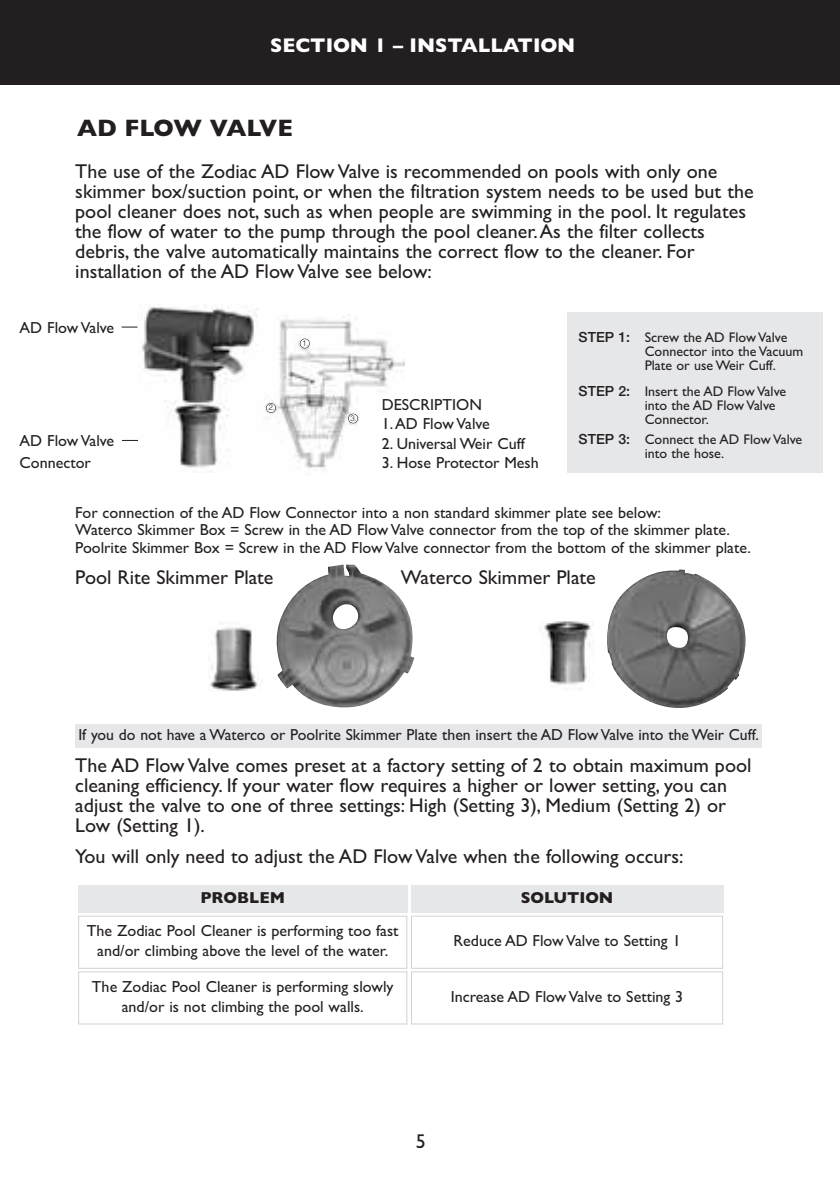
<style>
.page{position:relative;width:840px;height:1191px;background:#fff}
.page>*{position:absolute;margin:0;border:0;box-sizing:border-box;transform-origin:0 0}
.t1{font:700 24px "Gill Sans";letter-spacing:-.005em;color:#231f20}
.t2{font:20px/20px "Gill Sans";color:#231f20}
.t3{font:700 20px "Gill Sans";color:#fff}
.t4{font:16px/17.4px "Gill Sans";color:#231f20}
.t5{font:700 16px "Gill Sans";color:#231f20}
.t6{font:14px/14px "Gill Sans";color:#231f20}
.t7{font:300 8px "Helvetica";color:#231f20}
.s1{font-size:7.4px}
.s2{font-family:"Helvetica Neue";font-weight:500}
</style>
<div class="page">
<div style="left:0;top:0;width:839px;height:85px;background:#231f20"></div>
<img style="left:208px;top:623px;width:50px;height:67px">
<img style="left:544px;top:621px;width:48px;height:68px">
<svg style="left:122px;top:326px;width:15px;height:1px"></svg>
<hr style="left:122px;top:440px;width:48px;height:1px;background:#231f20">
<div style="left:567px;top:311px;width:255px;height:161px;background:#e6e7e9"></div>
<div style="left:78px;top:885px;width:329px;height:28px;background:#e6e7e9"></div>
<div style="left:78px;top:915px;width:329px;height:53px;border:1px solid #d1d2d4"></div>
<div style="left:411px;top:915px;width:311px;height:53px;border:1px solid #d1d2d4"></div>
<div style="left:78px;top:971px;width:329px;height:53px;border:1px solid #d1d2d4"></div>
<div style="left:411px;top:971px;width:311px;height:53px;border:1px solid #d1d2d4"></div>
<div style="left:411px;top:885px;width:311px;height:28px;background:#e6e7e9"></div>
<img style="left:276px;top:564px;width:139px;height:144px">
<img style="left:607px;top:569px;width:139px;height:139px">
<img style="left:265px;top:314px;width:139px;height:156px">
<div style="left:266px;top:403px;width:9px;height:10px;background:#fff;border-radius:50%"></div>
<div style="left:266px;top:403px;width:10px;height:10px;border:1px solid #231f20;border-radius:50%"></div>
<div style="left:300px;top:339px;width:9px;height:9px;background:#fff;border-radius:50%"></div>
<div style="left:300px;top:338px;width:9px;height:10px;border:1px solid #231f20;border-radius:50%"></div>
<div style="left:348px;top:414px;width:9px;height:9px;background:#fff;border-radius:50%"></div>
<div style="left:348px;top:413px;width:10px;height:10px;border:1px solid #231f20;border-radius:50%"></div>
<div style="left:75px;top:724px;width:686px;height:23px;background:#e6e7e9"></div>
<img style="left:138px;top:306px;width:119px;height:166px">
<p class="t3" style="left:270px;top:38px;width:306px">SECTION 1 – INSTALLATION</p>
<p class="t1" style="left:77px;top:119px;width:217px">AD FLOW VALVE</p>
<p class="t2" style="left:75px;top:164px;width:679px">The use of the Zodiac AD Flow Valve is recommended on pools with only one skimmer box/suction point, or when the filtration system needs to be used but the pool cleaner does not, such as when people are swimming in the pool. It regulates the flow of water to the pump through the pool cleaner.As the filter collects debris, the valve automatically maintains the correct flow to the cleaner. For installation of the AD Flow Valve see below:</p>
<p class="t4" style="left:20px;top:320px;width:96px">AD Flow Valve</p>
<p class="t4" style="left:20px;top:432px;width:96px;line-height:21.4px">AD Flow Valve<br>Connector</p>
<p class="t7" style="left:268px;top:405px;width:8px">2.</p>
<p class="t7" style="left:302px;top:340px;width:8px">1.</p>
<p class="t7" style="left:350px;top:415px;width:8px">3<span class="s1">.</span></p>
<p class="t4" style="left:382px;top:396px;width:109px;line-height:19.4px">DESCRIPTION<br>1.AD Flow Valve</p>
<p class="t4" style="left:382px;top:436px;width:144px">2. Universal Weir Cuff</p>
<p class="t4" style="left:382px;top:455px;width:158px">3. Hose Protector Mesh</p>
<p class="t6" style="left:644px;top:332px;width:160px;text-indent:-66px"><span class="s2">STEP 1:</span> Screw the AD Flow Valve<br>Connector into the Vacuum<br>Plate or use Weir Cuff.</p>
<p class="t6" style="left:644px;top:386px;width:143px;text-indent:-66px"><span class="s2">STEP 2:</span> Insert the AD Flow Valve into the AD Flow Valve<br>Connector.</p>
<p class="t6" style="left:644px;top:433px;width:159px;text-indent:-66px"><span class="s2">STEP 3:</span> Connect the AD Flow Valve into the hose.</p>
<p class="t4" style="left:75px;top:505px;width:676px">For connection of the AD Flow Connector into a non standard skimmer plate see below:<br>Waterco Skimmer Box = Screw in the AD Flow Valve connector from the top of the skimmer plate.<br>Poolrite Skimmer Box = Screw in the AD Flow Valve connector from the bottom of the skimmer plate.</p>
<p class="t2" style="left:75px;top:569px;width:200px">Pool Rite Skimmer Plate</p>
<p class="t2" style="left:400px;top:569px;width:196px">Waterco Skimmer Plate</p>
<p class="t4" style="left:78px;top:727px;width:681px">If you do not have a Waterco or Poolrite Skimmer Plate then insert the AD Flow Valve into the Weir Cuff.</p>
<p class="t2" style="left:75px;top:757px;width:677px">The AD Flow Valve comes preset at a factory setting of 2 to obtain maximum pool cleaning efficiency. If your water flow requires a higher or lower setting, you can adjust the valve to one of three settings: High (Setting 3), Medium (Setting 2) or Low (Setting 1).</p>
<p class="t2" style="left:75px;top:849px;width:609px">You will only need to adjust the AD Flow Valve when the following occurs:</p>
<p class="t5" style="left:200px;top:892px;width:86px">PROBLEM</p>
<p class="t4" style="left:87px;top:922px;width:313px;line-height:20px;text-align:center">The Zodiac Pool Cleaner is performing too fast and/or climbing above the level of the water.</p>
<p class="t4" style="left:453px;top:933px;width:228px">Reduce AD Flow Valve to Setting 1</p>
<p class="t4" style="left:92px;top:978px;width:303px;line-height:20px;text-align:center">The Zodiac Pool Cleaner is performing slowly and/or is not climbing the pool walls.</p>
<p class="t4" style="left:450px;top:989px;width:234px">Increase AD Flow Valve to Setting 3</p>
<p class="t5" style="left:520px;top:892px;width:94px">SOLUTION</p>
<p class="t2" style="left:415px;top:1133px;width:11px">5</p>
</div>
